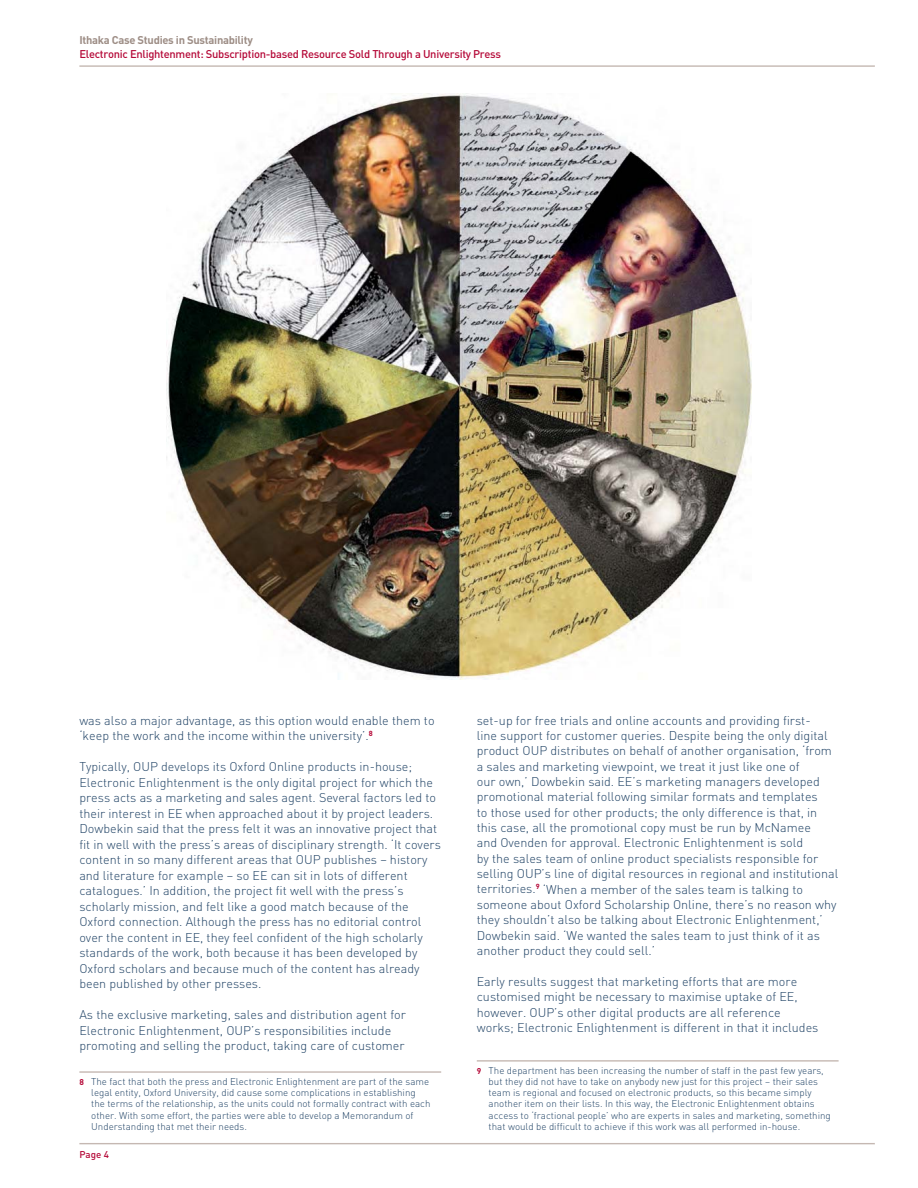
<style>
.page{position:relative;width:918px;height:1188px;background:#fff}
.page>*{position:absolute;margin:0;border:0;box-sizing:border-box;transform-origin:0 0}
.t1{font:300 12.6px/15.3px "JISC";color:#1e4164}
.t2{font:500 11.1px "JISC";letter-spacing:-.025em;color:#b50938}
.t3{font:700 11.1px "JISC";letter-spacing:-.025em;color:#9d8d85}
.t4{font:300 9.75px/11.1px "JISC";color:#1e4164}
.t5{font:500 9.75px "JISC";color:#b50938}
.s1{font-weight:700;font-size:8.4px;color:#b50938}
</style>
<div class="page">
<hr style="left:79px;top:65px;width:795px;height:2px;background:#c5b8b2">
<hr style="left:79px;top:1143px;width:795px;height:1px;background:#c5b8b2">
<hr style="left:79px;top:1071px;width:362px;height:2px;background:#c5b8b2">
<hr style="left:477px;top:1060px;width:362px;height:2px;background:#c5b8b2">
<img style="left:166px;top:94px;width:586px;height:585px">
<p class="t3" style="left:79px;top:36px;width:175px">Ithaka Case Studies in Sustainability</p>
<p class="t2" style="left:79px;top:50px;width:423px">Electronic Enlightenment: Subscription-based Resource Sold Through a University Press</p>
<p class="t1" style="left:79px;top:714px;width:357px">was also a major advantage, as this option would enable them to ‘keep the work and the income within the university’.<sup>8</sup></p>
<p class="t1" style="left:79px;top:761px;width:363px">Typically, OUP develops its Oxford Online products in-house; Electronic Enlightenment is the only digital project for which the press acts as a marketing and sales agent. Several factors led to their interest in EE when approached about it by project leaders.<br>Dowbekin said that the press felt it was an innovative project that fit in well with the press’s areas of disciplinary strength. ‘It covers content in so many different areas that OUP publishes – history and literature for example – so EE can sit in lots of different catalogues.’ In addition, the project fit well with the press’s scholarly mission, and felt like a good match because of the Oxford connection. Although the press has no editorial control over the content in EE, they feel confident of the high scholarly standards of the work, both because it has been developed by Oxford scholars and because much of the content has already been published by other presses.</p>
<p class="t1" style="left:79px;top:1009px;width:328px">As the exclusive marketing, sales and distribution agent for<br>Electronic Enlightenment, OUP’s responsibilities include promoting and selling the product, taking care of customer</p>
<p class="t4" style="left:91px;top:1077px;width:341px;text-indent:-12px"><span class="s1">8</span> The fact that both the press and Electronic Enlightenment are part of the same legal entity, Oxford University, did cause some complications in establishing the terms of the relationship, as the units could not formally contract with each other. With some effort, the parties were able to develop a Memorandum of Understanding that met their needs.</p>
<p class="t5" style="left:79px;top:1151px;width:31px">Page 4</p>
<p class="t1" style="left:477px;top:714px;width:363px">set-up for free trials and online accounts and providing first-<br>line support for customer queries. Despite being the only digital product OUP distributes on behalf of another organisation, ‘from a sales and marketing viewpoint, we treat it just like one of<br>our own,’ Dowbekin said. EE’s marketing managers developed promotional material following similar formats and templates<br>to those used for other products; the only difference is that, in this case, all the promotional copy must be run by McNamee<br>and Ovenden for approval. Electronic Enlightenment is sold<br>by the sales team of online product specialists responsible for selling OUP’s line of digital resources in regional and institutional territories.<sup>9</sup> ‘When a member of the sales team is talking to someone about Oxford Scholarship Online, there’s no reason why they shouldn’t also be talking about Electronic Enlightenment,’ Dowbekin said. ‘We wanted the sales team to just think of it as another product they could sell.’</p>
<p class="t1" style="left:477px;top:976px;width:343px">Early results suggest that marketing efforts that are more customised might be necessary to maximise uptake of EE, however. OUP’s other digital products are all reference works; Electronic Enlightenment is different in that it includes</p>
<p class="t4" style="left:489px;top:1066px;width:344px;text-indent:-12px"><span class="s1">9</span> The department has been increasing the number of staff in the past few years, but they did not have to take on anybody new just for this project – their sales team is regional and focused on electronic products, so this became simply another item on their lists. In this way, the Electronic Enlightenment obtains access to ‘fractional people’ who are experts in sales and marketing, something that would be difficult to achieve if this work was all performed in-house.</p>
</div>
